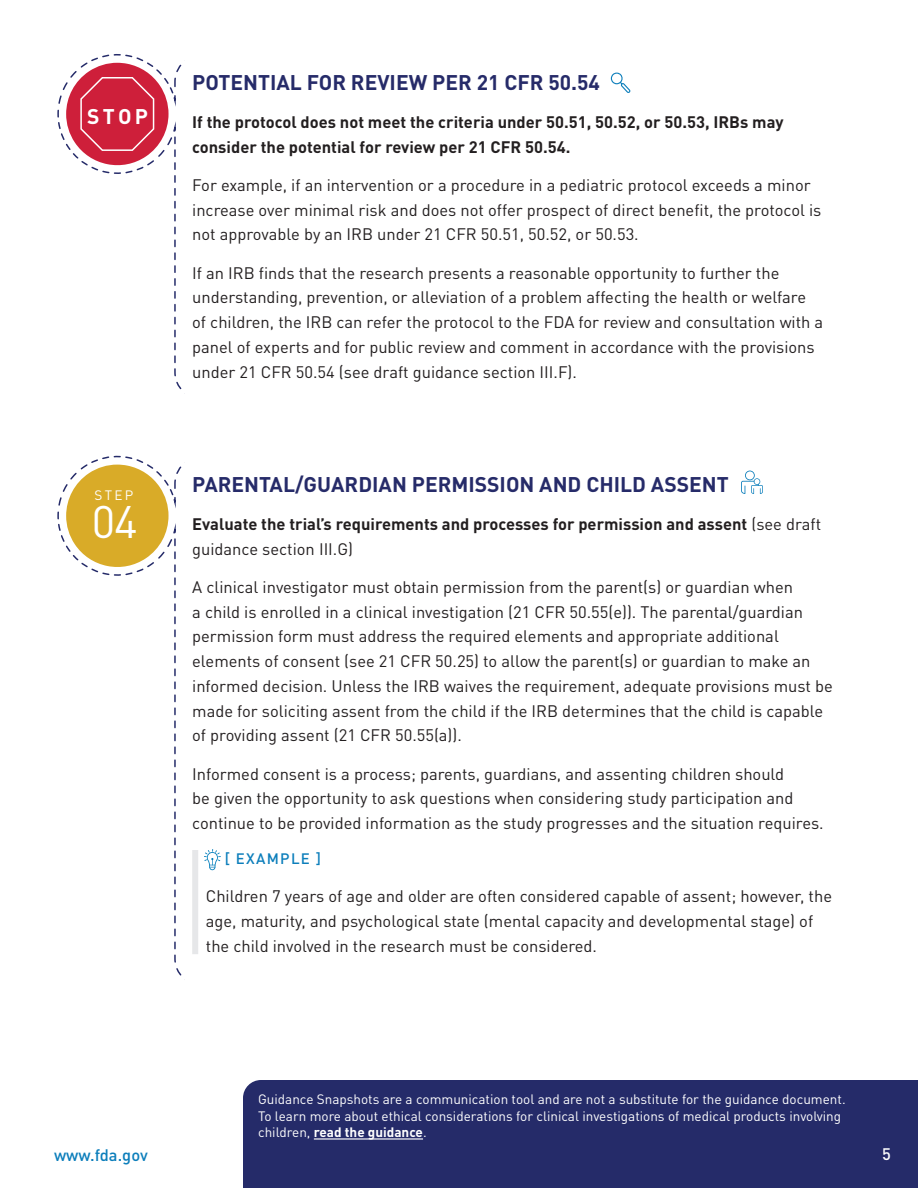
<style>
.page{position:relative;width:918px;height:1188px;background:#fff}
.page>*{position:absolute;margin:0;border:0;box-sizing:border-box;transform-origin:0 0}
.Base{font:45px "DINOT";color:#fff}
.Headings{font:700 21px "DINOT";color:#262b69}
.Base-2{font:700 21px "DINOT";color:#fff}
.Base-3{font:16.5px/24.8px "DINOT";color:#231f20}
.Base-4{font:700 16.5px/24.8px "DINOT";color:#231f20}
.t1{font:500 16.5px "DINOT";color:#0c7ebb}
.t2{font:500 16.5px "DINOT";color:#fff}
.Base-5{font:500 15px "DINOT";letter-spacing:.085em;color:#0c7ebb}
.Base-6{font:13.5px/16.5px "DINOT";color:#fff}
.s1{font-weight:400}
.s2{font-weight:700}
</style>
<div class="page">
<div style="left:243px;top:1080px;width:675px;height:108px;background:#252b69"></div>
<hr style="left:314px;top:1138px;width:109px;height:2px;background:#fff">
<svg style="left:57px;top:455px;width:125px;height:495px"></svg>
<div style="left:192px;top:850px;width:6px;height:104px;background:#e6e7e9"></div>
<svg style="left:204px;top:849px;width:17px;height:21px"></svg>
<svg style="left:57px;top:54px;width:125px;height:310px"></svg>
<svg style="left:611px;top:72px;width:19px;height:21px"></svg>
<svg style="left:741px;top:471px;width:22px;height:23px"></svg>
<p class="Base-2" style="left:87px;top:102px;width:62px">STOP</p>
<p class="Base-6" style="left:94px;top:487px;width:40px">STEP</p>
<p class="Base" style="left:92px;top:494px;width:47px">04</p>
<p class="Headings" style="left:192px;top:68px;width:409px">POTENTIAL FOR REVIEW PER 21 CFR 50.54</p>
<p class="Base-4" style="left:192px;top:109px;width:593px">If the protocol does not meet the criteria under 50.51, 50.52, or 50.53, IRBs may consider the potential for review per 21 CFR 50.54.</p>
<p class="Base-3" style="left:192px;top:172px;width:631px">For example, if an intervention or a procedure in a pediatric protocol exceeds a minor increase over minimal risk and does not offer prospect of direct benefit, the protocol is not approvable by an IRB under 21 CFR 50.51, 50.52, or 50.53.</p>
<p class="Base-3" style="left:192px;top:260px;width:633px">If an IRB finds that the research presents a reasonable opportunity to further the understanding, prevention, or alleviation of a problem affecting the health or welfare of children, the IRB can refer the protocol to the FDA for review and consultation with a panel of experts and for public review and comment in accordance with the provisions under 21 CFR 50.54 (see draft guidance section III.F).</p>
<p class="Headings" style="left:192px;top:470px;width:538px">PARENTAL/GUARDIAN PERMISSION AND CHILD ASSENT</p>
<p class="Base-4" style="left:192px;top:511px;width:631px">Evaluate the trial’s requirements and processes for permission and assent <span class="s1">(see draft guidance section III.G)</span></p>
<p class="Base-3" style="left:192px;top:574px;width:642px">A clinical investigator must obtain permission from the parent(s) or guardian when<br>a child is enrolled in a clinical investigation (21 CFR 50.55(e)). The parental/guardian permission form must address the required elements and appropriate additional elements of consent (see 21 CFR 50.25) to allow the parent(s) or guardian to make an informed decision. Unless the IRB waives the requirement, adequate provisions must be made for soliciting assent from the child if the IRB determines that the child is capable of providing assent (21 CFR 50.55(a)).</p>
<p class="Base-3" style="left:192px;top:761px;width:633px">Informed consent is a process; parents, guardians, and assenting children should<br>be given the opportunity to ask questions when considering study participation and continue to be provided information as the study progresses and the situation requires.</p>
<p class="Base-5" style="left:225px;top:849px;width:98px">[ EXAMPLE ]</p>
<p class="Base-3" style="left:206px;top:884px;width:628px">Children 7 years of age and older are often considered capable of assent; however, the age, maturity, and psychological state (mental capacity and developmental stage) of the child involved in the research must be considered.</p>
<p class="Base-6" style="left:258px;top:1091px;width:589px">Guidance Snapshots are a communication tool and are not a substitute for the guidance document.<br>To learn more about ethical considerations for clinical investigations of medical products involving children, <span class="s2">read the guidance</span>.</p>
<p class="t1" style="left:54px;top:1144px;width:95px">www.fda.gov</p>
<p class="t2" style="left:882px;top:1144px;width:10px">5</p>
</div>
